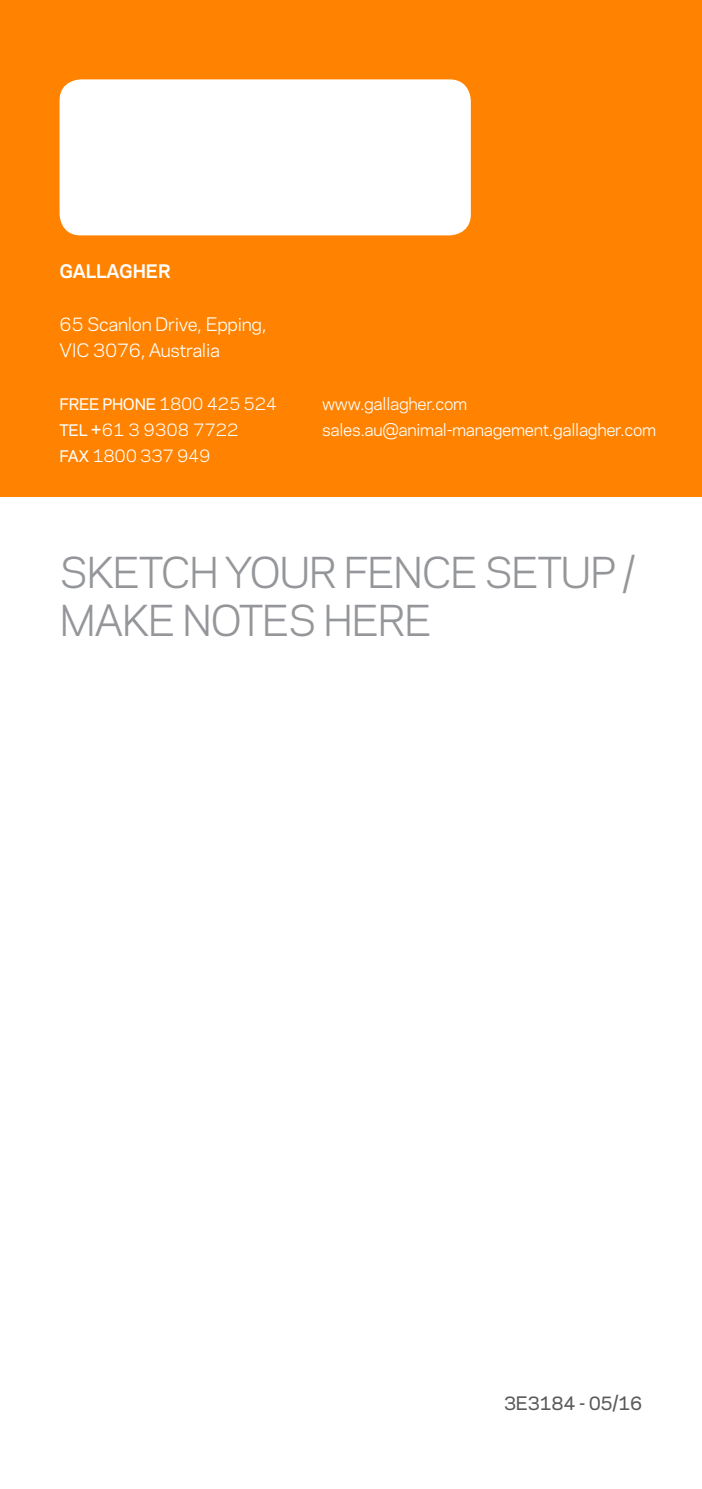
<style>
.page{position:relative;width:702px;height:1489px;background:#fff}
.page>*{position:absolute;margin:0;border:0;box-sizing:border-box;transform-origin:0 0}
.t1{font:40px/48px "Galaxie Polaris";letter-spacing:-.04em;color:#949699}
.t2{font:17.5px/26.2px "Galaxie Polaris";letter-spacing:-.02em;color:#fff}
.t3{font:500 17.5px "Galaxie Polaris";letter-spacing:-.02em;color:#58595b}
.t4{font:700 17.5px "Galaxie Polaris";letter-spacing:-.01em;color:#fff}
.t5{font:16.25px/26.2px "Galaxie Polaris";letter-spacing:-.02em;color:#fff}
.s1{font-weight:500;font-size:15px}
.s2{font-weight:500}
</style>
<div class="page">
<div style="left:0;top:0;width:702px;height:496px;background:#ff8300"></div>
<div style="left:60px;top:79px;width:411px;height:156px;background:#fff;border-radius:21px"></div>
<p class="t4" style="left:60px;top:258px;width:113px">GALLAGHER</p>
<p class="t2" style="left:60px;top:310px;width:208px">65 Scanlon Drive, Epping,<br>VIC 3076, Australia</p>
<p class="t5" style="left:60px;top:389px;width:219px"><span class="s1">FREE PHONE</span> 1800 425 524<br><span class="s1">TEL</span> <span class="s2">+</span>61 3 9308 7722<br><span class="s1">FAX</span> 1800 337 949</p>
<p class="t5" style="left:322px;top:389px;width:335px">www.gallagher.com sales.au@animal-management.gallagher.com</p>
<h1 class="t1" style="left:60px;top:546px;width:577px">SKETCH YOUR FENCE SETUP /<br>MAKE NOTES HERE</h1>
<p class="t3" style="left:504px;top:1389px;width:140px">3E3184 - 05/16</p>
</div>
